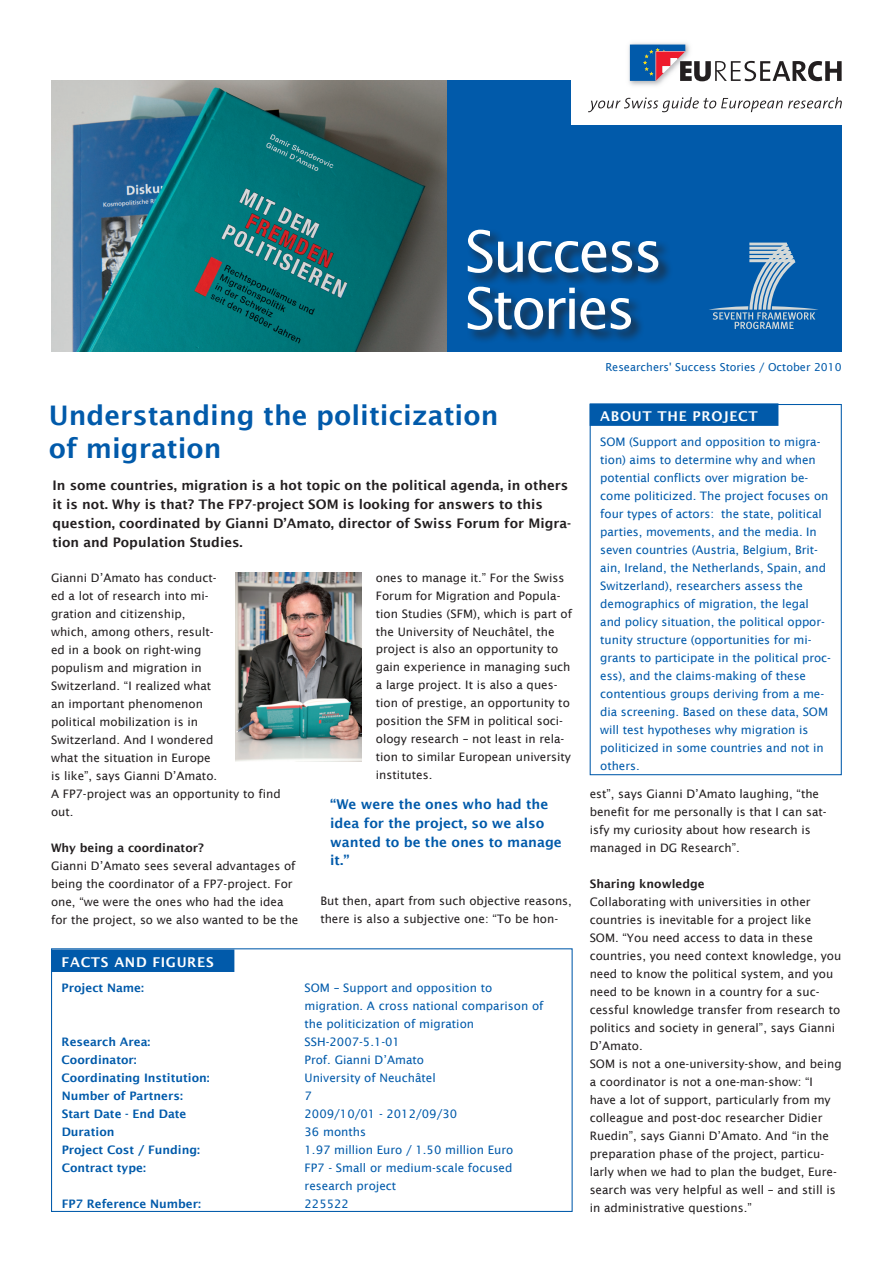
<style>
.page{position:relative;width:893px;height:1263px;background:#fff}
.page>*{position:absolute;margin:0;border:0;box-sizing:border-box;transform-origin:0 0}
.t1{font:600 27px/33px "Lucida Sans";color:#015aaa}
.t2{font:600 13.5px/18.8px "Lucida Sans";color:#015aaa}
.t3{font:600 13.5px "Lucida Sans";letter-spacing:.05em;color:#fff}
.t4{font:600 13.2px/18.8px "Lucida Sans";color:#231f20}
.t5{font:11.7px/18px "Lucida Sans";color:#231f20}
.t6{font:11.7px/18px "Lucida Sans";letter-spacing:-.005em;color:#015aaa}
.t7{font:600 11.7px "Lucida Sans";color:#015aaa}
.t8{font:600 11.7px "Lucida Sans";color:#231f20}
.t9{font:10.95px "Lucida Sans";color:#015aaa}
</style>
<div class="page">
<div style="left:446px;top:81px;width:396px;height:271px;background:#015aaa"></div>
<img style="left:51px;top:81px;width:395px;height:271px">
<svg style="left:51px;top:948px;width:522px;height:264px"></svg>
<div style="left:51px;top:949px;width:183px;height:23px;background:#015aaa"></div>
<svg style="left:589px;top:403px;width:253px;height:373px"></svg>
<div style="left:571px;top:38px;width:288px;height:87px;background:#fff"></div>
<svg style="left:588px;top:97px;width:254px;height:15px"></svg>
<img style="left:628px;top:43px;width:60px;height:43px">
<svg style="left:630px;top:45px;width:212px;height:36px"></svg>
<svg style="left:709px;top:243px;width:109px;height:86px"></svg>
<div style="left:466px;top:285px;width:179px;height:59px;background:#231f20;opacity:.8"></div>
<svg style="left:468px;top:287px;width:163px;height:43px"></svg>
<div style="left:466px;top:228px;width:206px;height:59px;background:#231f20;opacity:.8"></div>
<svg style="left:468px;top:230px;width:190px;height:43px"></svg>
<div style="left:590px;top:403px;width:188px;height:23px;background:#015aaa"></div>
<img style="left:235px;top:572px;width:126px;height:189px">
<h1 class="t1" style="left:49px;top:398px;width:451px">Understanding the politicization of migration</h1>
<p class="t4" style="left:52px;top:476px;width:520px">I n some countries, migration is a hot topic on the political agenda, in others it is not. Why is that? The FP7-project SOM is looking for answers to this question, coordinated by Gianni D’Amato, director of Swiss Forum for Migra&shy;tion and Population Studies.</p>
<p class="t5" style="left:51px;top:568px;width:231px">Gianni D’Amato has conduct-<br>ed a lot of research into mi-<br>gration and citizenship,<br>which, among others, result-<br>ed in a book on right-wing<br>populism and migration in<br>Switzerland. “I realized what<br>an important phenomenon<br>political mobilization is in<br>Switzerland. And I wondered<br>what the situation in Europe<br>is like”, says Gianni D’Amato.<br>A FP7-project was an opportunity to find out.</p>
<p class="t8" style="left:51px;top:841px;width:154px">Why being a coordinator?</p>
<p class="t5" style="left:51px;top:856px;width:249px">Gianni D’Amato sees several advantages of being the coordinator of a FP7-project. For one, “we were the ones who had the idea for the project, so we also wanted to be the</p>
<p class="t5" style="left:376px;top:568px;width:198px">ones to manage it.” For the Swiss<br>Forum for Migration and Popula&shy;tion Studies (SFM), which is part of the University of Neuchâtel, the project is also an opportunity to gain experience in managing such a large project. It is also a ques&shy;tion of prestige, an opportunity to position the SFM in political soci&shy;ology research – not least in rela&shy;tion to similar European university institutes.</p>
<p class="t2" style="left:330px;top:795px;width:233px">“We were the ones who had the idea for the project, so we also wanted to be the ones to manage it.”</p>
<p class="t5" style="left:320px;top:892px;width:253px">But then, apart from such objective reasons, there is also a subjective one: “To be hon-</p>
<p class="t3" style="left:62px;top:955px;width:154px">Facts And Figu res</p>
<p class="t7" style="left:62px;top:981px;width:84px">Project Name:</p>
<p class="t6" style="left:305px;top:979px;width:240px">SOM – Support and opposition to migration. A cross national comparison of the politicization of migration</p>
<p class="t7" style="left:62px;top:1035px;width:90px">Research Area:</p>
<p class="t6" style="left:305px;top:1033px;width:97px">SSH-2007-5.1-01</p>
<p class="t7" style="left:62px;top:1053px;width:77px">Coordinator:</p>
<p class="t6" style="left:305px;top:1051px;width:121px">Prof. Gianni D’Amato</p>
<p class="t7" style="left:62px;top:1071px;width:150px">Coordinating I nstitution:</p>
<p class="t6" style="left:305px;top:1069px;width:133px">University of Neuchâtel</p>
<p class="t7" style="left:62px;top:1089px;width:123px">N umber of Partners:</p>
<p class="t6" style="left:305px;top:1087px;width:9px">7</p>
<p class="t7" style="left:62px;top:1107px;width:126px">Start Date - End Date</p>
<p class="t6" style="left:305px;top:1105px;width:154px">2009/10/01 - 2012/09/30</p>
<p class="t7" style="left:62px;top:1125px;width:54px">Duration</p>
<p class="t6" style="left:305px;top:1123px;width:63px">36 months</p>
<p class="t7" style="left:62px;top:1143px;width:140px">Project Cost / Funding:</p>
<p class="t6" style="left:305px;top:1141px;width:210px">1.97 million Euro / 1.50 million Euro</p>
<p class="t7" style="left:62px;top:1161px;width:86px">Contract type:</p>
<p class="t6" style="left:305px;top:1159px;width:209px">FP7 - Small or medium-scale focused research project</p>
<p class="t7" style="left:62px;top:1197px;width:141px">FP7 Reference N umber:</p>
<p class="t6" style="left:305px;top:1195px;width:46px">225522</p>
<p class="t9" style="left:605px;top:361px;width:238px">Researchers' Success Stories / October 2010</p>
<p class="t3" style="left:600px;top:409px;width:159px">About the Project</p>
<p class="t6" style="left:600px;top:433px;width:232px">SOM (Support and opposition to migra&shy;tion) aims to determine why and when potential conflicts over migration be&shy;come politicized. The project focuses on four types of actors: the state, political parties, movements, and the media. In seven countries (Austria, Belgium, Brit&shy;ain, Ireland, the Netherlands, Spain, and Switzerland), researchers assess the demographics of migration, the legal and policy situation, the political oppor&shy;tunity structure (opportunities for mi&shy;grants to participate in the political proc&shy;ess), and the claims-making of these contentious groups deriving from a me&shy;dia screening. Based on these data, SOM will test hypotheses why migration is politicized in some countries and not in others.</p>
<p class="t5" style="left:590px;top:784px;width:238px">est”, says Gianni D’Amato laughing, “the benefit for me personally is that I can sat&shy;isfy my curiosity about how research is managed in DG Research”.</p>
<p class="t8" style="left:590px;top:877px;width:117px">Sharing knowledge</p>
<p class="t5" style="left:590px;top:892px;width:254px">Collaborating with universities in other countries is inevitable for a project like SOM. “You need access to data in these countries, you need context knowledge, you need to know the political system, and you need to be known in a country for a suc&shy;cessful knowledge transfer from research to politics and society in general”, says Gianni D’Amato.<br>SOM is not a one-university-show, and being a coordinator is not a one-man-show: “I have a lot of support, particularly from my colleague and post-doc researcher Didier Ruedin”, says Gianni D’Amato. And “in the preparation phase of the project, particu&shy;larly when we had to plan the budget, Eure&shy;search was very helpful as well – and still is in administrative questions.”</p>
</div>
